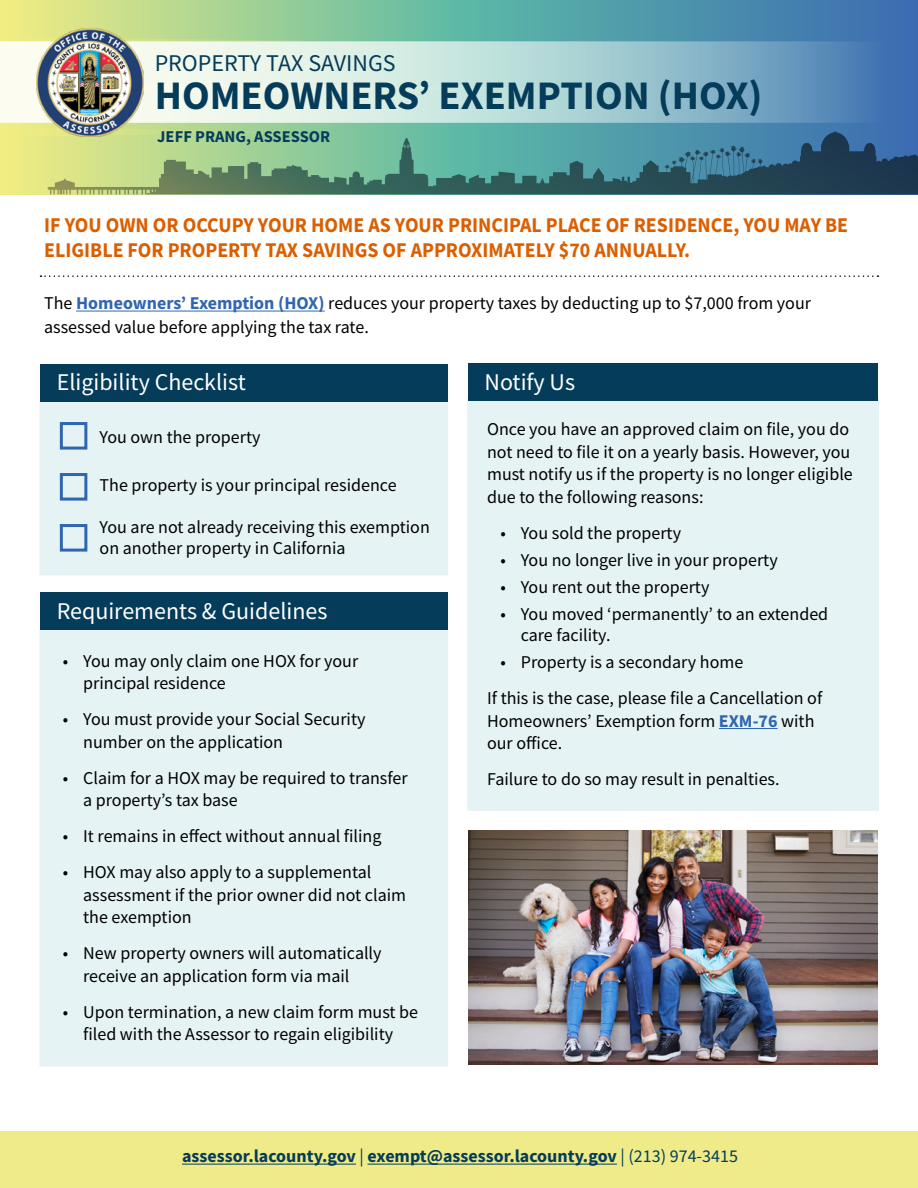
<style>
.page{position:relative;width:918px;height:1188px;background:#fff}
.page>*{position:absolute;margin:0;border:0;box-sizing:border-box;transform-origin:0 0}
.t1{font:700 40.5px "Source Sans Pro";color:#043c59}
.t2{font:24px "Source Sans Pro";color:#fff}
.t3{font:24px "Source Sans Pro";color:#043c59}
.t4{font:700 21px/25.2px "Source Sans Pro";color:#db5f00;scale:.95 1}
.t5{font:18px/22.5px "Source Sans Pro";color:#000}
.t6{font:700 18px "Source Sans Pro";color:#043c59}
.t7{font:700 16.5px "Source Sans Pro";color:#043c59}
.s1{font-weight:700;color:#3065b0}
.s2{font-weight:400}
</style>
<div class="page">
<div style="left:467px;top:397px;width:412px;height:414px;background:#e6f3f5"></div>
<img style="left:469px;top:830px;width:409px;height:235px">
<hr style="left:719px;top:728px;width:59px;height:1px;background:#3065b0">
<div style="left:39px;top:629px;width:409px;height:438px;background:#e6f3f5"></div>
<svg style="left:0;top:0;width:918px;height:194px;background:#6da190"></svg>
<svg style="left:0;top:37px;width:308px;height:4px"></svg>
<svg style="left:0;top:127px;width:325px;height:10px;background:#b6d78f"></svg>
<svg style="left:753px;top:132px;width:82px;height:37px;background:#36678a"></svg>
<svg style="left:0;top:41px;width:918px;height:82px;background:#afced5"></svg>
<img style="left:37px;top:29px;width:107px;height:107px">
<div style="left:40px;top:593px;width:408px;height:37px;background:#043c59"></div>
<svg style="left:40px;top:275px;width:839px;height:2px"></svg>
<div style="left:468px;top:364px;width:410px;height:37px;background:#043c59"></div>
<div style="left:0;top:1132px;width:918px;height:56px;background:#f0eb89"></div>
<hr style="left:182px;top:1164px;width:174px;height:1px;background:#043c59">
<hr style="left:368px;top:1164px;width:249px;height:1px;background:#043c59">
<div style="left:39px;top:400px;width:409px;height:175px;background:#e6f3f5"></div>
<div style="left:40px;top:364px;width:408px;height:37px;background:#043c59"></div>
<div style="left:60px;top:422px;width:27px;height:28px;background:#e6f3f5;border:3px solid #3065b0"></div>
<div style="left:60px;top:473px;width:27px;height:28px;background:#e6f3f5;border:3px solid #3065b0"></div>
<div style="left:60px;top:524px;width:27px;height:28px;background:#e6f3f5;border:3px solid #3065b0"></div>
<hr style="left:76px;top:311px;width:249px;height:1px;background:#3065b0">
<h2 class="t3" style="left:155px;top:48px;width:243px">prope rty tax savi ngs</h2>
<h1 class="t1" style="left:155px;top:68px;width:308px">HOMEOWNERS’ EXEM</h1>
<h1 class="t1" style="left:537px;top:68px;width:227px">PTION (HOX)</h1>
<p class="t7" style="left:157px;top:125px;width:117px">JEFF PRANG, ASSESS</p>
<p class="t7" style="left:309px;top:125px;width:23px">OR</p>
<p class="t4" style="left:44px;top:212px;width:845px">IF YOU OWN OR OCCUPY YOUR HOME AS YOUR PRINCIPAL PLACE OF RESIDENCE, YOU MAY BE<br>ELIGIBLE FOR PROPERTY TAX SAVINGS OF APPROXIMATELY $70 ANNUALLY.</p>
<p class="t5" style="left:44px;top:291px;width:769px;line-height:24px">The <span class="s1">HOMEOWNERS’ EXEMPTION (HOX)</span> reduces your property taxes by deducting up to $7,000 from your assessed value before applying the tax rate.</p>
<h2 class="t2" style="left:57px;top:367px;width:191px">Eligibility Checklist</h2>
<p class="t5" style="left:100px;top:425px;width:162px">You own the property</p>
<p class="t5" style="left:100px;top:473px;width:298px">The property is your principal residence</p>
<p class="t5" style="left:100px;top:516px;width:332px;line-height:21.6px">You are not already receiving this exemption on another property in California</p>
<h2 class="t2" style="left:57px;top:596px;width:272px">Requirements &amp; Guidelines</h2>
<p class="t5" style="left:83px;top:649px;width:277px;text-indent:-20px">• You may only claim one HOX for your principal residence</p>
<p class="t5" style="left:83px;top:708px;width:284px;text-indent:-20px">• You must provide your Social Security number on the application</p>
<p class="t5" style="left:83px;top:766px;width:326px;text-indent:-20px">• Claim for a HOX may be required to transfer a property’s tax base</p>
<p class="t5" style="left:63px;top:825px;width:320px">• It remains in effect without annual filing</p>
<p class="t5" style="left:83px;top:861px;width:324px;text-indent:-20px">• HOX may also apply to a supplemental assessment if the prior owner did not claim the exemption</p>
<p class="t5" style="left:83px;top:942px;width:300px;text-indent:-20px">• N ew property owners will automatically receive an application form via mail</p>
<p class="t5" style="left:63px;top:1000px;width:357px;text-align:center">• Upon termination, a new claim form must be filed with the Assessor to regain eligibility</p>
<h2 class="t2" style="left:484px;top:367px;width:92px">N otify Us</h2>
<p class="t5" style="left:487px;top:418px;width:367px">Once you have an approved claim on file, you do not need to file it on a yearly basis. However, you must notify us if the property is no longer eligible due to the following reasons:</p>
<p class="t5" style="left:501px;top:521px;width:182px">• You sold the property</p>
<p class="t5" style="left:501px;top:548px;width:279px">• You no longer live in your property</p>
<p class="t5" style="left:501px;top:575px;width:210px">• You rent out the property</p>
<p class="t5" style="left:521px;top:603px;width:309px;line-height:21.6px;text-indent:-20px">• You moved ‘permanently’ to an extended care facility.</p>
<p class="t5" style="left:487px;top:644px;width:337px;line-height:36px;text-indent:14px">• Property is a secondary home<br>If this is the case, please file a Cancellation of</p>
<p class="t5" style="left:487px;top:709px;width:329px">Homeowners’ Exemption form <span class="s1">EXM-76</span> with our office.</p>
<p class="t5" style="left:487px;top:768px;width:294px">Failure to do so may result in penalties.</p>
<p class="t6" style="left:182px;top:1144px;width:557px">ASSESSOR.LACOUNTY.GOV <span class="s2">|</span> EXEMPT@ASSESSOR.LACOUNTY.GOV <span class="s2">| (213) 974-3415</span></p>
</div>
